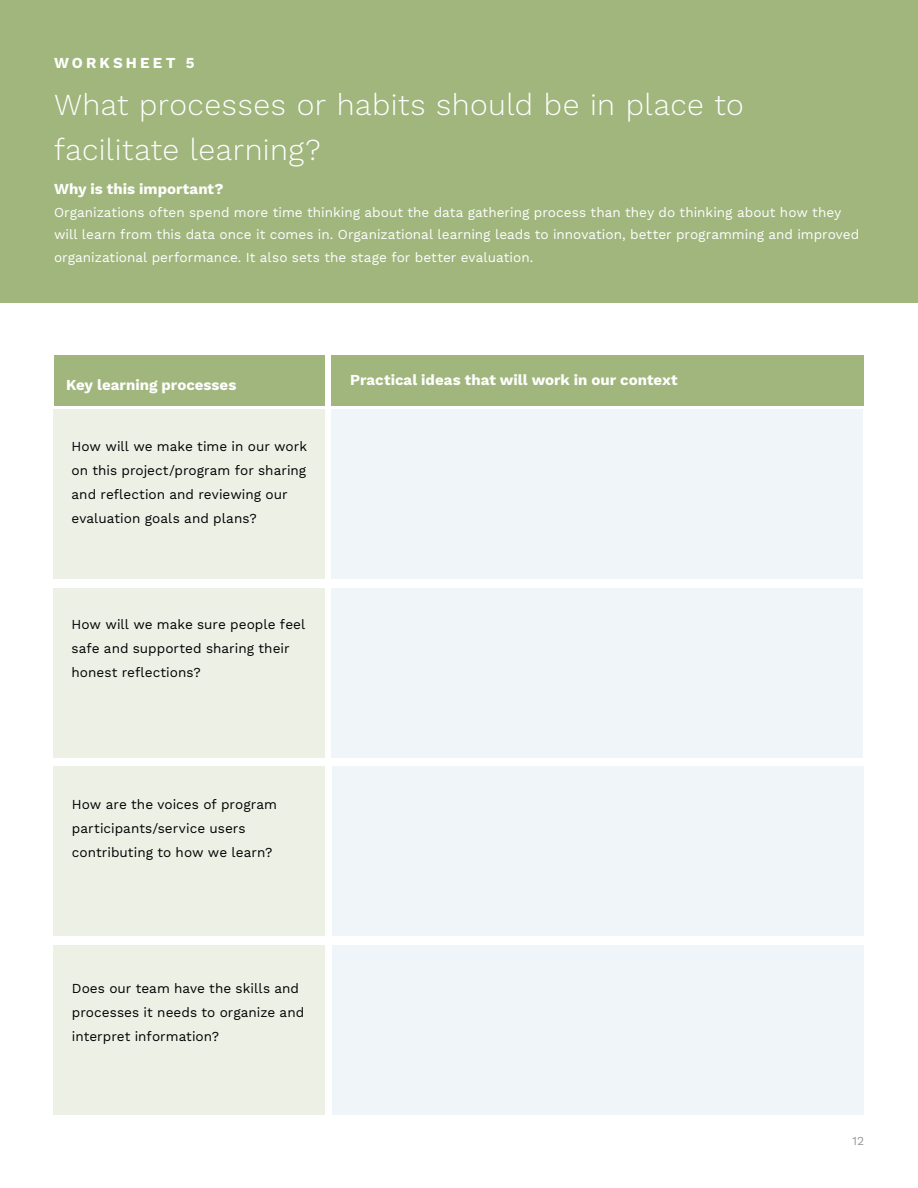
<style>
.page{position:relative;width:918px;height:1188px;background:#fff}
.page>*{position:absolute;margin:0;border:0;box-sizing:border-box;transform-origin:0 0}
.t1{font:300 30px/45px "Work Sans";letter-spacing:.015em;color:#fff}
.t2{font:700 15px "Work Sans";color:#fff}
.t3{font:700 15px "Work Sans";letter-spacing:.21em;color:#fff}
.t4{font:13.5px/24px "Work Sans";color:#000}
.t5{font:13.5px/22.5px "Work Sans";color:#fff}
.t6{font:12px "Work Sans";color:#989899}
</style>
<div class="page">
<div style="left:54px;top:410px;width:271px;height:169px;background:#ecf0e5"></div>
<div style="left:54px;top:588px;width:271px;height:170px;background:#ecf0e5"></div>
<div style="left:54px;top:945px;width:271px;height:170px;background:#ecf0e5"></div>
<div style="left:54px;top:766px;width:271px;height:170px;background:#ecf0e5"></div>
<div style="left:0;top:0;width:918px;height:302px;background:#a0b67d"></div>
<div style="left:332px;top:410px;width:531px;height:169px;background:#eff5f8"></div>
<div style="left:332px;top:945px;width:532px;height:170px;background:#eff5f8"></div>
<div style="left:332px;top:588px;width:531px;height:170px;background:#eff5f8"></div>
<div style="left:333px;top:766px;width:531px;height:170px;background:#eff5f8"></div>
<div style="left:54px;top:355px;width:271px;height:50px;background:#a0b67d"></div>
<div style="left:332px;top:355px;width:532px;height:50px;background:#a0b67d"></div>
<p class="t3" style="left:54px;top:54px;width:142px">WORKSHEET 5</p>
<h1 class="t1" style="left:54px;top:83px;width:691px">What processes or habits should be in place to facilitate learning?</h1>
<p class="t2" style="left:54px;top:181px;width:171px">Why is this important?</p>
<p class="t5" style="left:54px;top:202px;width:807px">Organizations often spend more time thinking about the data gathering process than they do thinking about how they will learn from this data once it comes in. Organizational learning leads to innovation, better programming and improved organizational performance. It also sets the stage for better evaluation.</p>
<p class="t2" style="left:66px;top:376px;width:172px">Key learning processes</p>
<p class="t2" style="left:350px;top:371px;width:329px">Practical ideas that will work in our context</p>
<p class="t4" style="left:72px;top:435px;width:237px">How will we make time in our work on this project/program for sharing and reflection and reviewing our evaluation goals and plans?</p>
<p class="t4" style="left:72px;top:613px;width:235px">How will we make sure people feel safe and supported sharing their honest reflections?</p>
<p class="t4" style="left:72px;top:793px;width:207px">How are the voices of program participants/service users contributing to how we learn?</p>
<p class="t4" style="left:72px;top:977px;width:234px">Does our team have the skills and processes it needs to organize and interpret information?</p>
<p class="t6" style="left:852px;top:1134px;width:13px">12</p>
</div>
